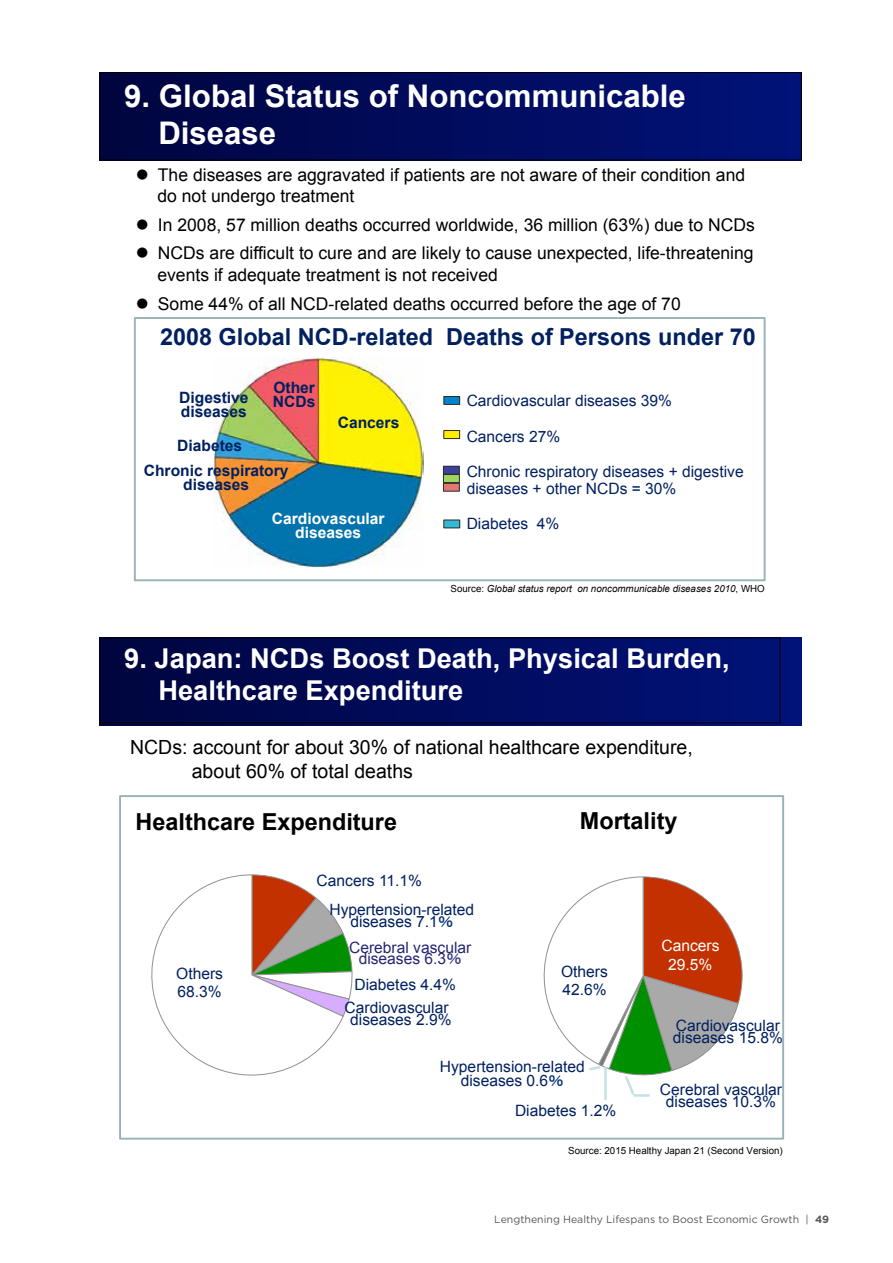
<style>
.page{position:relative;width:893px;height:1263px;background:#fff}
.page>*{position:absolute;margin:0;border:0;box-sizing:border-box;transform-origin:0 0}
.t1{font:700 31.2px/37px "Arial";color:#fff}
.t2{font:700 27.3px/32.2px "Arial";color:#fff}
.t3{font:700 23.4px "Arial";color:#002060}
.t4{font:700 23.4px "Arial";color:#000}
.t5{font:19.5px/23.4px "Arial";color:#000}
.t6{font:17.55px/20.5px "Arial";color:#000}
.t7{font:15.6px/11.7px "Arial";color:#002060}
.t8{font:700 15.6px/25px "Arial";color:#002060}
.t9{font:15.6px/25.8px "Arial";color:#262673}
.t10{font:700 15.6px/13.6px "Arial";color:#fff;text-align:center}
.t11{font:15.6px/18.5px "Arial";color:#fff;text-align:center}
.t12{font:10.5px "Gotham";color:#595757}
.t13{font:italic 9.75px "Arial";color:#000}
.t14{font:9.75px "Arial";color:#000}
.s1{font-style:normal}
.s2{color:#002060}
.s3{font-family:"MS P Gothic";color:#002f73}
.s4{color:#262673}
.s5{font-family:"MS P Gothic";color:#333886}
.s6{font-weight:700}
</style>
<div class="page">
<div style="left:100px;top:72px;width:702px;height:88px;background:linear-gradient(to right,#00053f,#01127a)"></div>
<div style="left:100px;top:72px;width:702px;height:88px;border:1px solid #000"></div>
<img style="left:214px;top:358px;width:210px;height:210px">
<div style="left:444px;top:430px;width:16px;height:9px;background:#ffed00"></div>
<div style="left:444px;top:430px;width:16px;height:9px;border:1px solid #2b2b2b"></div>
<div style="left:444px;top:396px;width:16px;height:8px;background:#0085cc"></div>
<div style="left:444px;top:396px;width:16px;height:9px;border:1px solid #2b2b2b"></div>
<div style="left:443px;top:466px;width:16px;height:8px;background:#3b419c"></div>
<div style="left:443px;top:466px;width:17px;height:8px;border:1px solid #2b2b2b"></div>
<div style="left:443px;top:474px;width:16px;height:9px;background:#a1d562"></div>
<div style="left:443px;top:474px;width:17px;height:9px;border:1px solid #2b2b2b"></div>
<div style="left:443px;top:483px;width:16px;height:8px;background:#e17672"></div>
<div style="left:443px;top:483px;width:17px;height:8px;border:1px solid #2b2b2b"></div>
<div style="left:444px;top:520px;width:16px;height:8px;background:#33b9d3"></div>
<div style="left:134px;top:317px;width:632px;height:264px;border:2px solid #9ab3b6"></div>
<div style="left:100px;top:638px;width:702px;height:88px;background:linear-gradient(to right,#00053f,#011279)"></div>
<div style="left:100px;top:638px;width:680px;height:85px;border:1px solid #000"></div>
<svg style="left:151px;top:874px;width:202px;height:202px"></svg>
<hr style="left:604px;top:1067px;width:3px;height:33px;background:#c2e2e6">
<svg style="left:543px;top:876px;width:200px;height:221px"></svg>
<div style="left:119px;top:795px;width:665px;height:344px;border:2px solid #9ab3b6"></div>
<h1 class="t1" style="left:158px;top:78px;width:529px;text-indent:-34px">9. Global Status of Noncommunicable<br>Disease</h1>
<p class="t6" style="left:157px;top:165px;width:589px;text-indent:-21px">●● The diseases are aggravated if patients are not aware of their condition and do not undergo treatment</p>
<p class="t6" style="left:136px;top:215px;width:620px">●● In 2008, 57 million deaths occurred worldwide, 36 million (63%) due to NCDs</p>
<p class="t6" style="left:157px;top:242px;width:598px;line-height:21.5px;text-indent:-21px">●● NCDs are difficult to cure and are likely to cause unexpected, life-threatening events if adequate treatment is not received</p>
<p class="t6" style="left:136px;top:294px;width:546px">●● Some 44% of all NCD-related deaths occurred before the age of 70</p>
<h3 class="t3" style="left:160px;top:321px;width:597px">2008 Global NCD-related Deaths of Persons under 70</h3>
<p class="t8" style="left:273px;top:376px;width:43px">Other</p>
<p class="t8" style="left:179px;top:386px;width:71px">Digestive</p>
<p class="t8" style="left:273px;top:390px;width:44px">NCDs</p>
<p class="t8" style="left:181px;top:399px;width:67px">diseases</p>
<p class="t8" style="left:144px;top:434px;width:146px;text-indent:33px">Diabetes<br>Chronic respiratory</p>
<p class="t8" style="left:183px;top:472px;width:67px">diseases</p>
<p class="t8" style="left:338px;top:411px;width:63px">Cancers</p>
<p class="t10" style="left:272px;top:512px;width:114px">Cardiovascular diseases</p>
<p class="t7" style="left:467px;top:395px;width:207px">Cardiovascular diseases 39%</p>
<p class="t7" style="left:467px;top:430px;width:95px">Cancers 27%</p>
<p class="t7" style="left:467px;top:463px;width:278px;line-height:17.5px">Chronic respiratory diseases + digestive diseases + other NCDs = 30%</p>
<p class="t7" style="left:467px;top:518px;width:94px">Diabetes 4%</p>
<p class="t13" style="left:451px;top:582px;width:316px"><span class="s1">Source:</span> Global status report on noncommunicable diseases 2010<span class="s1">, WHO</span></p>
<h2 class="t2" style="left:158px;top:643px;width:573px;text-indent:-34px">9. Japan: NCDs Boost Death, Physical Burden,<br>Healthcare Expenditure</h2>
<p class="t5" style="left:192px;top:736px;width:502px;text-indent:-62px">NCDs: account for about 30% of national healthcare expenditure, about 60% of total deaths</p>
<h3 class="t4" style="left:136px;top:806px;width:263px">Healthcare Expenditure</h3>
<p class="t7" style="left:330px;top:866px;width:146px;line-height:29.4px;text-indent:-13px">Cancers 11.1%<br>Hypertension-related</p>
<p class="t9" style="left:349px;top:909px;width:124px"><span class="s2">diseases 7.1</span><span class="s3">％<br></span>Cerebral vascular</p>
<p class="t7" style="left:355px;top:946px;width:109px;line-height:26.1px"><span class="s4">diseases 6.3</span><span class="s5">％<br></span>Diabetes 4.4%</p>
<p class="t7" style="left:345px;top:1002px;width:109px;text-align:center">Cardiovascular diseases 2.9%</p>
<h3 class="t4" style="left:580px;top:805px;width:99px">Mortality</h3>
<p class="t11" style="left:661px;top:936px;width:60px">Cancers<br>29.5%</p>
<p class="t7" style="left:561px;top:962px;width:48px;line-height:18.5px">Others<br>42.6%</p>
<p class="t7" style="left:176px;top:964px;width:48px;line-height:18.5px">Others<br>68.3%</p>
<p class="t7" style="left:673px;top:1020px;width:112px">Cardiovascular diseases 15.8%</p>
<p class="t7" style="left:440px;top:1060px;width:146px;line-height:13.6px;text-align:center">Hypertension-related diseases 0.6<span class="s3">％</span></p>
<p class="t7" style="left:515px;top:1105px;width:103px">Diabetes 1.2%</p>
<p class="t7" style="left:660px;top:1084px;width:124px;text-align:center">Cerebral vascular diseases 10.3%</p>
<p class="t14" style="left:568px;top:1144px;width:216px">Source: 2015 Healthy Japan 21 (Second Version)</p>
<p class="t12" style="left:494px;top:1213px;width:336px">Lengthening Healthy Lifespans to Boost Economic Growth | <span class="s6">49</span></p>
</div>
